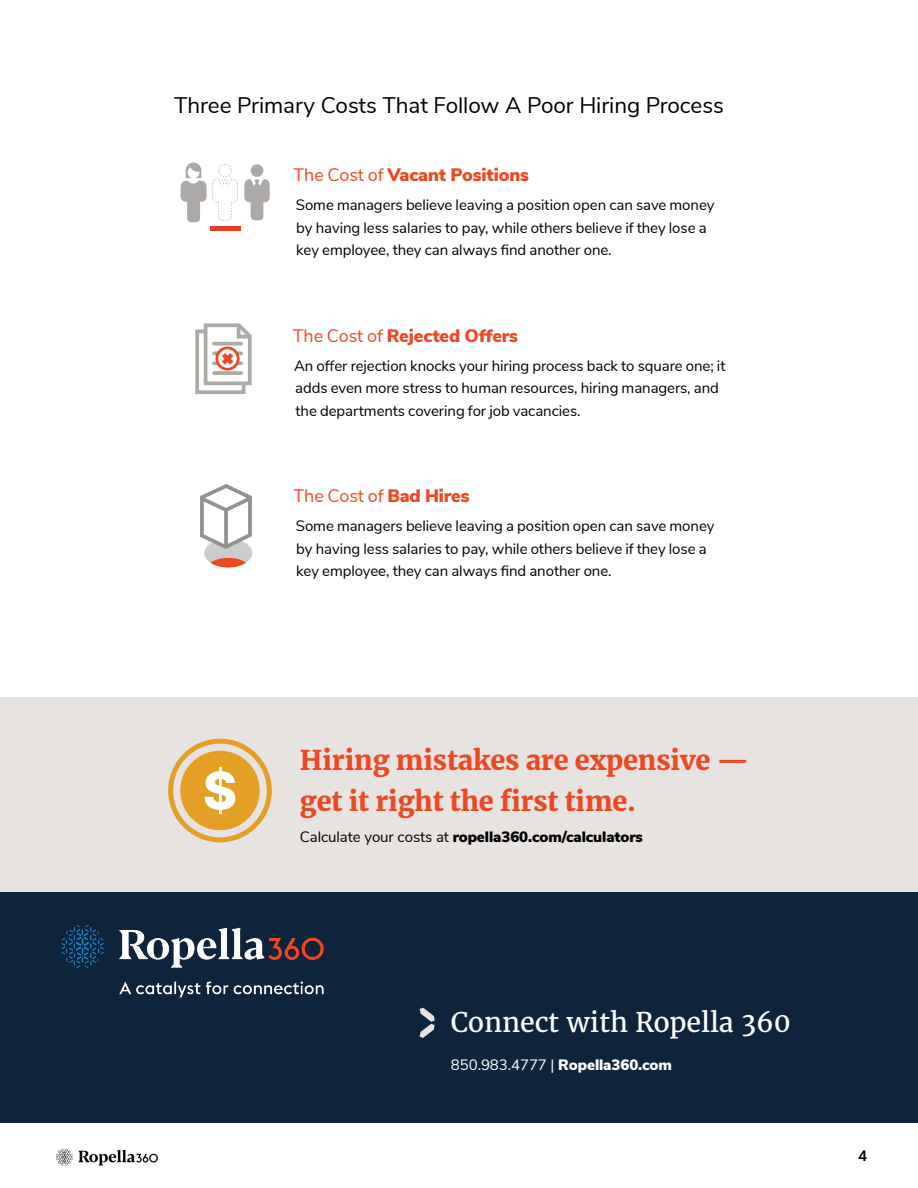
<style>
.page{position:relative;width:918px;height:1188px;background:#fff}
.page>*{position:absolute;margin:0;border:0;box-sizing:border-box;transform-origin:0 0}
.t1{font:900 27px/41.7px "Merriweather";letter-spacing:-.005em;color:#ee4823}
.t2{font:27px "Merriweather";letter-spacing:-.005em;color:#fff}
.t3{font:22.5px "Nunito Sans";letter-spacing:-.005em;color:#000}
.t4{font:900 18px "Nunito Sans";letter-spacing:-.005em;color:#ee4823}
.t5{font:18px "Nunito Sans";letter-spacing:-.005em;color:#ee4823}
.t6{font:15px/22.5px "Nunito Sans";letter-spacing:-.005em;color:#000}
.t7{font:900 15px "Nunito Sans";letter-spacing:-.005em;color:#000}
.t8{font:900 15px "Nunito Sans";letter-spacing:-.005em;color:#fff}
.t9{font:700 15px "Nunito Sans 7 pt";color:#000}
.s1{font-weight:400}
.s2{font-weight:900}
</style>
<div class="page">
<img style="left:56px;top:1148px;width:102px;height:18px">
<div style="left:0;top:892px;width:918px;height:231px;background:#0e233c"></div>
<img style="left:61px;top:924px;width:263px;height:74px">
<svg style="left:420px;top:1008px;width:15px;height:30px"></svg>
<svg style="left:244px;top:179px;width:26px;height:41px"></svg>
<div style="left:251px;top:164px;width:12px;height:13px;background:#ada9a6;border-radius:50%"></div>
<svg style="left:181px;top:163px;width:57px;height:59px"></svg>
<hr style="left:210px;top:227px;width:30px;height:4px;background:#e83c25">
<div style="left:0;top:698px;width:918px;height:194px;background:#e6e3e0"></div>
<svg style="left:168px;top:739px;width:104px;height:103px"></svg>
<svg style="left:195px;top:323px;width:57px;height:71px"></svg>
<div style="left:204px;top:539px;width:48px;height:28px;background:#ccc;border-radius:50%"></div>
<svg style="left:206px;top:558px;width:45px;height:9px"></svg>
<svg style="left:200px;top:484px;width:52px;height:67px"></svg>
<svg style="left:224px;top:510px;width:4px;height:37px"></svg>
<h2 class="t3" style="left:174px;top:89px;width:551px">Three Primary Costs That Follow A Poor Hiring Process</h2>
<p class="t4" style="left:294px;top:162px;width:237px"><span class="s1">The Cost of</span> Vacant Positions</p>
<p class="t6" style="left:296px;top:193px;width:420px">Some managers believe leaving a position open can save money by having less salaries to pay, while others believe if they lose a key employee, they can always find another one.</p>
<p class="t4" style="left:293px;top:322px;width:227px"><span class="s1">The Cost of</span> Rejected Offers</p>
<p class="t6" style="left:294px;top:353px;width:433px">An offer rejection knocks your hiring process back to square one; it adds even more stress to human resources, hiring managers, and the departments covering for job vacancies.</p>
<p class="t5" style="left:294px;top:483px;width:177px">The Cost of <span class="s2">Bad Hires</span></p>
<p class="t6" style="left:296px;top:514px;width:420px">Some managers believe leaving a position open can save money by having less salaries to pay, while others believe if they lose a key employee, they can always find another one.</p>
<h1 class="t1" style="left:300px;top:738px;width:451px">Hiring mistakes are expensive — get it right the first time.</h1>
<p class="t7" style="left:300px;top:826px;width:345px"><span class="s1">Calculate your costs at</span> ropella360.com/calculators</p>
<h1 class="t2" style="left:451px;top:1005px;width:341px">Connect with Ropella 360</h1>
<p class="t8" style="left:451px;top:1054px;width:223px"><span class="s1">850.983.4777 |</span> Ropella360.com</p>
<p class="t9" style="left:858px;top:1145px;width:10px">4</p>
</div>
